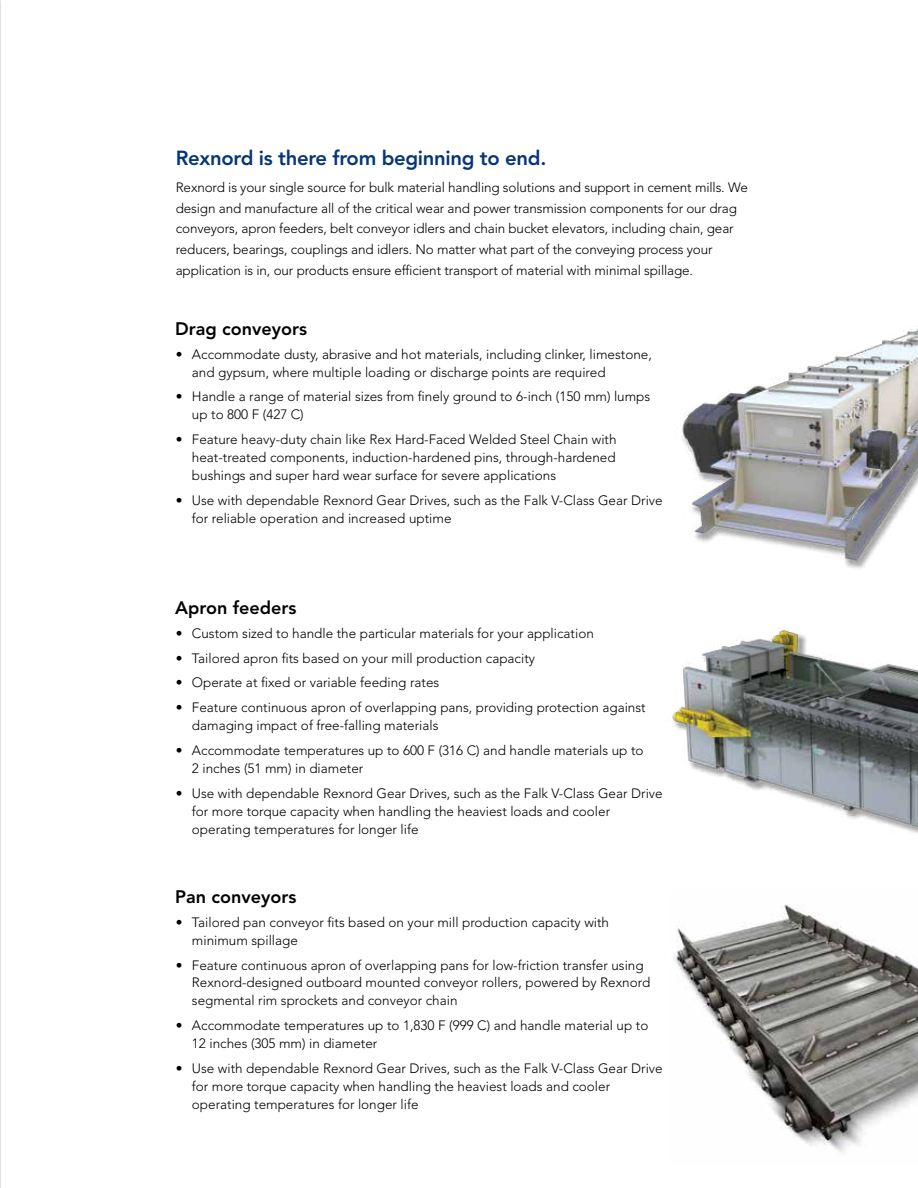
<style>
.page{position:relative;width:918px;height:1188px;background:#fff}
.page>*{position:absolute;margin:0;border:0;box-sizing:border-box;transform-origin:0 0}
.t1{font:800 20.25px "Avenir LT Std";letter-spacing:-.015em;color:#06357a}
.t2{font:800 18px "Avenir LT Std";color:#000}
.t3{font:300 13.5px/18px "Avenir LT Std";color:#000}
</style>
<div class="page">
<img style="left:0;top:0;width:1px;height:1188px">
<img style="left:682px;top:329px;width:236px;height:240px">
<img style="left:672px;top:629px;width:246px;height:205px">
<img style="left:674px;top:904px;width:244px;height:248px">
<h1 class="t1" style="left:176px;top:146px;width:372px">Rexnord is there from beginning to end.</h1>
<p class="t3" style="left:176px;top:177px;width:574px;line-height:20.7px">Rexnord is your single source for bulk material handling solutions and support in cement mills. We design and manufacture all of the critical wear and power transmission components for our drag conveyors, apron feeders, belt conveyor idlers and chain bucket elevators, including chain, gear reducers, bearings, couplings and idlers. No matter what part of the conveying process your application is in, our products ensure efficient transport of material with minimal spillage.</p>
<h2 class="t2" style="left:175px;top:318px;width:133px">Drag conveyors</h2>
<p class="t3" style="left:192px;top:345px;width:461px;text-indent:-16px">• Accommodate dusty, abrasive and hot materials, including clinker, limestone, and gypsum, where multiple loading or discharge points are required</p>
<p class="t3" style="left:192px;top:388px;width:460px;text-indent:-16px">• Handle a range of material sizes from finely ground to 6-inch (150 mm) lumps up to 800 F (427 C)</p>
<p class="t3" style="left:192px;top:431px;width:426px;text-align:justify;text-indent:-16px">• Feature heavy-duty chain like Rex Hard-Faced Welded Steel Chain with heat-treated components, induction-hardened pins, through-hardened bushings and super hard wear surface for severe applications</p>
<p class="t3" style="left:192px;top:491px;width:472px;text-indent:-16px">• Use with dependable Rexnord Gear Drives, such as the Falk V-Class Gear Drive for reliable operation and increased uptime</p>
<h2 class="t2" style="left:175px;top:597px;width:123px">Apron feeders</h2>
<p class="t3" style="left:176px;top:624px;width:420px">• Custom sized to handle the particular materials for your application</p>
<p class="t3" style="left:176px;top:649px;width:361px">• Tailored apron fits based on your mill production capacity</p>
<p class="t3" style="left:176px;top:674px;width:265px">• Operate at fixed or variable feeding rates</p>
<p class="t3" style="left:192px;top:699px;width:455px;text-indent:-16px">• Feature continuous apron of overlapping pans, providing protection against damaging impact of free-falling materials</p>
<p class="t3" style="left:192px;top:741px;width:453px;text-indent:-16px">• Accommodate temperatures up to 600 F (316 C) and handle materials up to<br>2 inches (51 mm) in diameter</p>
<p class="t3" style="left:192px;top:784px;width:472px;text-indent:-16px">• Use with dependable Rexnord Gear Drives, such as the Falk V-Class Gear Drive for more torque capacity when handling the heaviest loads and cooler operating temperatures for longer life</p>
<h2 class="t2" style="left:175px;top:886px;width:123px">Pan conveyors</h2>
<p class="t3" style="left:192px;top:913px;width:419px;text-indent:-16px">• Tailored pan conveyor fits based on your mill production capacity with minimum spillage</p>
<p class="t3" style="left:192px;top:956px;width:460px;text-indent:-16px">• Feature continuous apron of overlapping pans for low-friction transfer using<br>Rexnord-designed outboard mounted conveyor rollers, powered by Rexnord segmental rim sprockets and conveyor chain</p>
<p class="t3" style="left:192px;top:1017px;width:458px;text-indent:-16px">• Accommodate temperatures up to 1,830 F (999 C) and handle material up to<br>12 inches (305 mm) in diameter</p>
<p class="t3" style="left:192px;top:1059px;width:472px;text-indent:-16px">• Use with dependable Rexnord Gear Drives, such as the Falk V-Class Gear Drive for more torque capacity when handling the heaviest loads and cooler operating temperatures for longer life</p>
</div>
